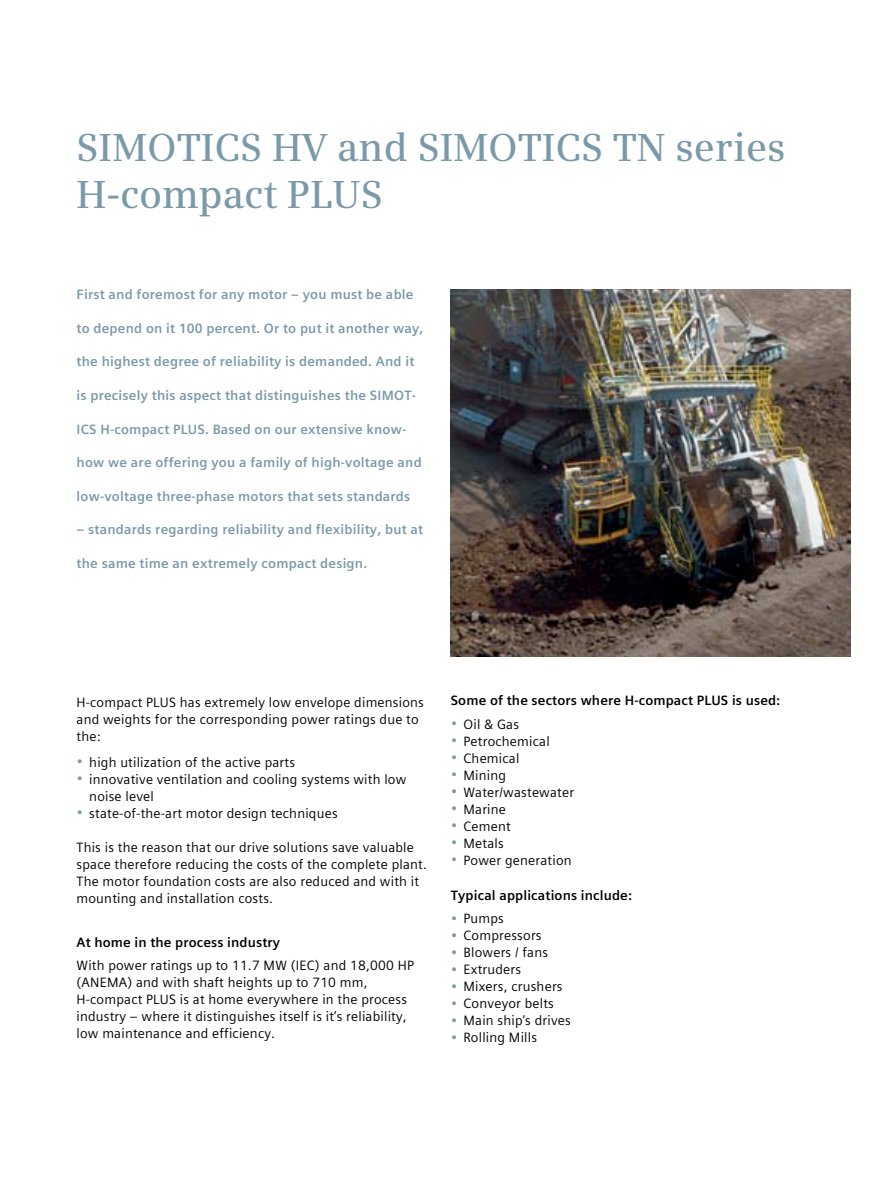
<style>
.page{position:relative;width:893px;height:1191px;background:#fff}
.page>*{position:absolute;margin:0;border:0;box-sizing:border-box;transform-origin:0 0}
.t1{font:600 39px/46.8px "Siemens Serif";color:#7a99a9}
.t2{font:13.5px/17px "Siemens Sans Global";letter-spacing:.015em;color:#000}
.t3{font:700 13.5px "Siemens Sans Global";letter-spacing:.015em;color:#7a99a9}
.t4{font:700 13.5px "Siemens Sans Global";letter-spacing:.01em;color:#000}
.s1{color:#7a99a9}
</style>
<div class="page">
<img style="left:451px;top:289px;width:399px;height:368px">
<h1 class="t1" style="left:77px;top:124px;width:711px">SIMOTICS HV and SIMOTICS TN series<br>H-compact PLUS</h1>
<p class="t3" style="left:77px;top:284px;width:339px">First and foremost for any motor – you must be able</p>
<p class="t3" style="left:77px;top:318px;width:348px">to depend on it 100 percent. Or to put it another way,</p>
<p class="t3" style="left:77px;top:351px;width:339px">the highest degree of reliability is demanded. And it</p>
<p class="t3" style="left:77px;top:385px;width:341px">is precisely this aspect that distinguishes the SIMOT-</p>
<p class="t3" style="left:77px;top:418px;width:331px">ICS H-compact PLUS. Based on our extensive know-</p>
<p class="t3" style="left:77px;top:452px;width:347px">how we are offering you a family of high-voltage and</p>
<p class="t3" style="left:77px;top:485px;width:335px">low-voltage three-phase motors that sets standards</p>
<p class="t3" style="left:77px;top:519px;width:348px">– standards regarding reliability and flexibility, but at</p>
<p class="t3" style="left:77px;top:553px;width:292px">the same time an extremely compact design.</p>
<p class="t2" style="left:77px;top:694px;width:349px">H-compact PLUS has extremely low envelope dimensions and weights for the corresponding power ratings due to the:</p>
<p class="t2" style="left:77px;top:754px;width:220px"><span class="s1">•</span> high utilization of the active parts</p>
<p class="t2" style="left:89px;top:771px;width:319px;text-indent:-13px"><span class="s1">•</span> innovative ventilation and cooling systems with low noise level</p>
<p class="t2" style="left:77px;top:805px;width:263px"><span class="s1">•</span> state-of-the-art motor design techniques</p>
<p class="t2" style="left:77px;top:839px;width:352px">This is the reason that our drive solutions save valuable space therefore reducing the costs of the complete plant.<br>The motor foundation costs are also reduced and with it mounting and installation costs.</p>
<p class="t4" style="left:77px;top:932px;width:205px">At home in the process industry</p>
<p class="t2" style="left:77px;top:957px;width:339px">With power ratings up to 11.7 MW (IEC) and 18,000 HP (ANEMA) and with shaft heights up to 710 mm, H-compact PLUS is at home everywhere in the process industry – where it distinguishes itself is it’s reliability, low maintenance and efficiency.</p>
<p class="t4" style="left:451px;top:690px;width:331px">Some of the sectors where H-compact PLUS is used:</p>
<p class="t2" style="left:451px;top:715px;width:70px"><span class="s1">•</span> Oil &amp; Gas</p>
<p class="t2" style="left:451px;top:732px;width:100px"><span class="s1">•</span> Petrochemical</p>
<p class="t2" style="left:451px;top:749px;width:70px"><span class="s1">•</span> Chemical</p>
<p class="t2" style="left:451px;top:766px;width:57px"><span class="s1">•</span> Mining</p>
<p class="t2" style="left:451px;top:783px;width:125px"><span class="s1">•</span> Water/wastewater</p>
<p class="t2" style="left:451px;top:800px;width:57px"><span class="s1">•</span> Marine</p>
<p class="t2" style="left:451px;top:817px;width:62px"><span class="s1">•</span> Cement</p>
<p class="t2" style="left:451px;top:834px;width:55px"><span class="s1">•</span> Metals</p>
<p class="t2" style="left:451px;top:851px;width:122px"><span class="s1">•</span> Power generation</p>
<p class="t4" style="left:451px;top:885px;width:183px">Typical applications include:</p>
<p class="t2" style="left:451px;top:910px;width:55px"><span class="s1">•</span> Pumps</p>
<p class="t2" style="left:451px;top:927px;width:92px"><span class="s1">•</span> Compressors</p>
<p class="t2" style="left:451px;top:944px;width:99px"><span class="s1">•</span> Blowers / fans</p>
<p class="t2" style="left:451px;top:961px;width:72px"><span class="s1">•</span> Extruders</p>
<p class="t2" style="left:451px;top:978px;width:113px"><span class="s1">•</span> Mixers, crushers</p>
<p class="t2" style="left:451px;top:995px;width:105px"><span class="s1">•</span> Conveyor belts</p>
<p class="t2" style="left:451px;top:1012px;width:122px"><span class="s1">•</span> Main ship‘s drives</p>
<p class="t2" style="left:451px;top:1029px;width:88px"><span class="s1">•</span> Rolling Mills</p>
</div>
